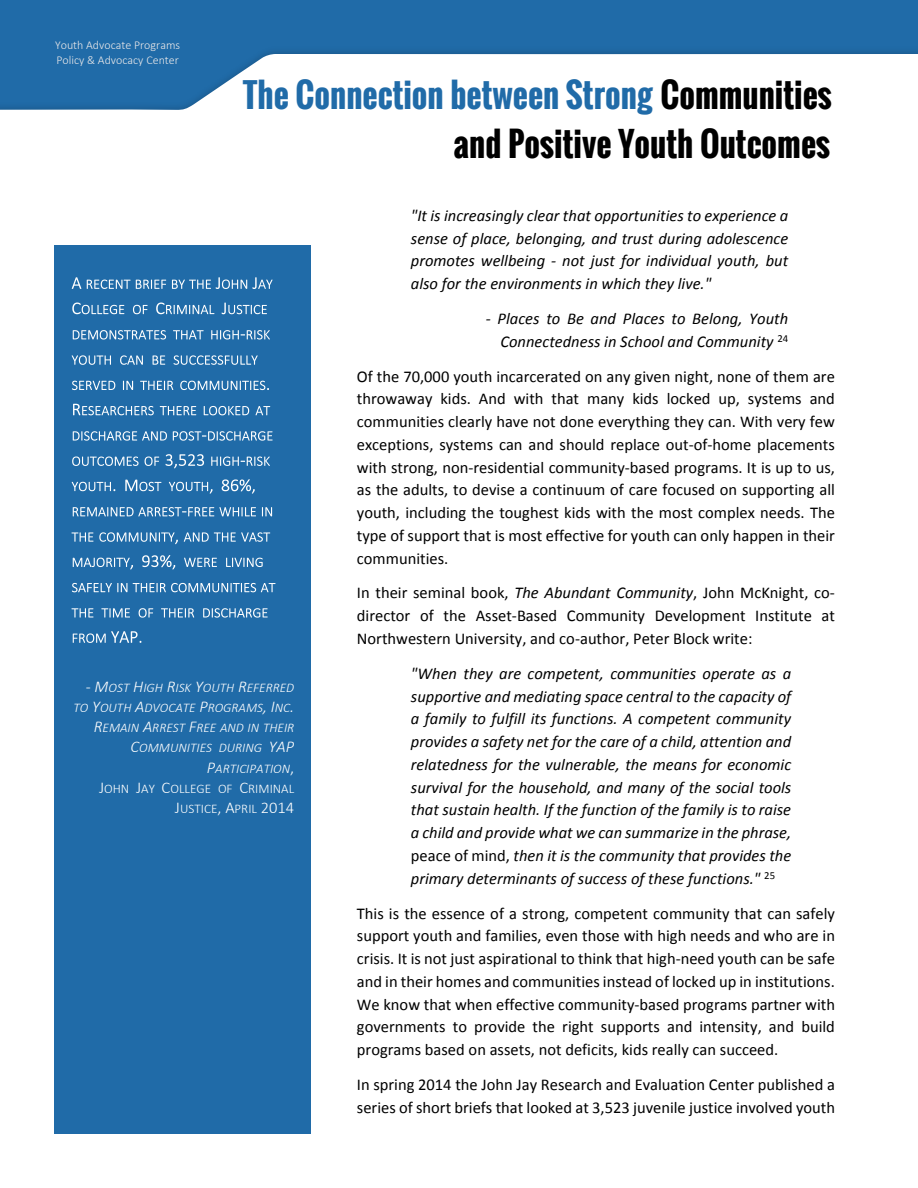
<style>
.page{position:relative;width:918px;height:1188px;background:#fff}
.page>*{position:absolute;margin:0;border:0;box-sizing:border-box;transform-origin:0 0}
.t1{font:700 33px/49.8px "Oswald";color:#000;text-align:right}
.t2{font:16.5px/22.8px "Calibri";color:#000;text-align:justify}
.t3{font:italic 16.5px/22.8px "Calibri";color:#000;text-align:justify}
.t4{font:italic 300 13.2px/20.1px "Calibri";color:#fff;text-align:right}
.t5{font:300 12px/14.7px "Calibri";color:#eae8e9}
.s1{color:#206ba8}
.s2{font-style:normal;font-size:16.5px}
.s3{font-size:16.5px}
.s4{font-style:normal}
.s5{font-style:italic}
</style>
<div class="page">
<div style="left:0;top:0;width:918px;height:152px;background:#206ba8"></div>
<svg style="left:0;top:54px;width:918px;height:98px;background:#dfe9f2"></svg>
<div style="left:54px;top:245px;width:257px;height:889px;background:#206ba8"></div>
<svg style="left:72px;top:277px;width:9px;height:12px"></svg>
<svg style="left:87px;top:280px;width:79px;height:9px"></svg>
<svg style="left:172px;top:277px;width:101px;height:12px"></svg>
<svg style="left:72px;top:303px;width:52px;height:11px"></svg>
<svg style="left:133px;top:305px;width:15px;height:9px"></svg>
<svg style="left:156px;top:303px;width:58px;height:11px"></svg>
<svg style="left:222px;top:303px;width:45px;height:11px"></svg>
<svg style="left:73px;top:330px;width:93px;height:10px"></svg>
<svg style="left:173px;top:330px;width:31px;height:9px"></svg>
<svg style="left:211px;top:330px;width:59px;height:10px"></svg>
<svg style="left:72px;top:355px;width:39px;height:10px"></svg>
<svg style="left:120px;top:355px;width:23px;height:10px"></svg>
<svg style="left:153px;top:355px;width:12px;height:10px"></svg>
<svg style="left:174px;top:355px;width:84px;height:10px"></svg>
<svg style="left:72px;top:381px;width:43px;height:9px"></svg>
<svg style="left:123px;top:381px;width:10px;height:9px"></svg>
<svg style="left:140px;top:381px;width:33px;height:9px"></svg>
<svg style="left:180px;top:381px;width:89px;height:9px"></svg>
<svg style="left:73px;top:404px;width:81px;height:11px"></svg>
<svg style="left:160px;top:406px;width:36px;height:9px"></svg>
<svg style="left:204px;top:406px;width:45px;height:9px"></svg>
<svg style="left:256px;top:406px;width:14px;height:9px"></svg>
<svg style="left:73px;top:431px;width:94px;height:10px"></svg>
<svg style="left:173px;top:431px;width:100px;height:10px"></svg>
<svg style="left:72px;top:457px;width:67px;height:9px"></svg>
<svg style="left:145px;top:457px;width:14px;height:9px"></svg>
<svg style="left:166px;top:454px;width:38px;height:14px"></svg>
<svg style="left:211px;top:457px;width:59px;height:9px"></svg>
<svg style="left:72px;top:482px;width:43px;height:9px"></svg>
<svg style="left:125px;top:480px;width:36px;height:11px"></svg>
<svg style="left:169px;top:482px;width:44px;height:12px"></svg>
<svg style="left:222px;top:479px;width:33px;height:15px"></svg>
<svg style="left:73px;top:507px;width:183px;height:10px"></svg>
<svg style="left:262px;top:507px;width:10px;height:9px"></svg>
<svg style="left:72px;top:532px;width:21px;height:10px"></svg>
<svg style="left:99px;top:532px;width:79px;height:12px"></svg>
<svg style="left:184px;top:532px;width:86px;height:10px"></svg>
<svg style="left:73px;top:558px;width:60px;height:11px"></svg>
<svg style="left:142px;top:555px;width:33px;height:14px"></svg>
<svg style="left:184px;top:558px;width:33px;height:9px"></svg>
<svg style="left:226px;top:558px;width:37px;height:9px"></svg>
<svg style="left:72px;top:583px;width:55px;height:9px"></svg>
<svg style="left:133px;top:583px;width:143px;height:9px"></svg>
<svg style="left:72px;top:608px;width:21px;height:10px"></svg>
<svg style="left:101px;top:608px;width:29px;height:10px"></svg>
<svg style="left:139px;top:608px;width:14px;height:10px"></svg>
<svg style="left:161px;top:608px;width:33px;height:10px"></svg>
<svg style="left:203px;top:608px;width:65px;height:10px"></svg>
<svg style="left:73px;top:631px;width:68px;height:12px"></svg>
<p class="t5" style="left:55px;top:39px;width:126px">Youth Advocate Programs<br>Policy &amp; Advocacy Center</p>
<h1 class="t1" style="left:243px;top:69px;width:591px"><span class="s1">The Connection between Strong</span> Communities and Positive Youth Outcomes</h1>
<p class="t4" style="left:74px;top:679px;width:222px"><span class="s2">-</span> <span class="s3">M</span>OST <span class="s3">H</span>IGH <span class="s3">R</span>ISK <span class="s3">Y</span>OUTH <span class="s3">R</span>EFERRED<br>TO <span class="s3">Y</span>OUTH <span class="s3">A</span>DVOCATE <span class="s3">P</span>ROGRAMS<span class="s3">, I</span>NC<span class="s3">.<br>R</span>EMAIN <span class="s3">A</span>RREST <span class="s3">F</span>REE AND IN THEIR<br><span class="s3">C</span>OMMUNITIES DURING <span class="s3">YAP<br>P</span>ARTICIPATION<span class="s2">,<br>J</span><span class="s4">OHN</span> <span class="s2">J</span><span class="s4">AY</span> <span class="s2">C</span><span class="s4">OLLEGE OF</span> <span class="s2">C</span><span class="s4">RIMINAL<br></span><span class="s2">J</span><span class="s4">USTICE</span><span class="s2">, A</span><span class="s4">PRIL</span> <span class="s2">2014</span></p>
<p class="t3" style="left:411px;top:205px;width:379px">"It is increasingly clear that opportunities to experience a sense of place, belonging, and trust during adolescence promotes wellbeing - not just for individual youth, but also for the environments in which they live."</p>
<p class="t3" style="left:486px;top:308px;width:304px;text-align:right">- Places to Be and Places to Belong, Youth<br>Connectedness in School and Community <sup>24</sup></p>
<p class="t2" style="left:357px;top:366px;width:480px">Of the 70,000 youth incarcerated on any given night, none of them are throwaway kids. And with that many kids locked up, systems and communities clearly have not done everything they can. With very few exceptions, systems can and should replace out-of-home placements with strong, non-residential community-based programs. It is up to us, as the adults, to devise a continuum of care focused on supporting all youth, including the toughest kids with the most complex needs. The type of support that is most effective for youth can only happen in their communities.</p>
<p class="t2" style="left:357px;top:583px;width:480px">In their seminal book, <span class="s5">The Abundant Community</span>, John McKnight, co&shy;director of the Asset-Based Community Development Institute at Northwestern University, and co-author, Peter Block write:</p>
<p class="t3" style="left:411px;top:663px;width:382px">"When they are competent, communities operate as a supportive and mediating space central to the capacity of a family to fulfill its functions. A competent community provides a safety net for the care of a child, attention and relatedness for the vulnerable, the means for economic survival for the household, and many of the social tools that sustain health. If the function of the family is to raise a child and provide what we can summarize in the phrase, <span class="s4">peace of mind,</span> then it is the community that provides the primary determinants of success of these functions." <sup>25</sup></p>
<p class="t2" style="left:357px;top:903px;width:480px">This is the essence of a strong, competent community that can safely support youth and families, even those with high needs and who are in crisis. It is not just aspirational to think that high-need youth can be safe and in their homes and communities instead of locked up in institutions.<br>We know that when effective community-based programs partner with governments to provide the right supports and intensity, and build programs based on assets, not deficits, kids really can succeed.</p>
<p class="t2" style="left:357px;top:1074px;width:480px">In spring 2014 the John Jay Research and Evaluation Center published a series of short briefs that looked at 3,523 juvenile justice involved youth</p>
</div>
